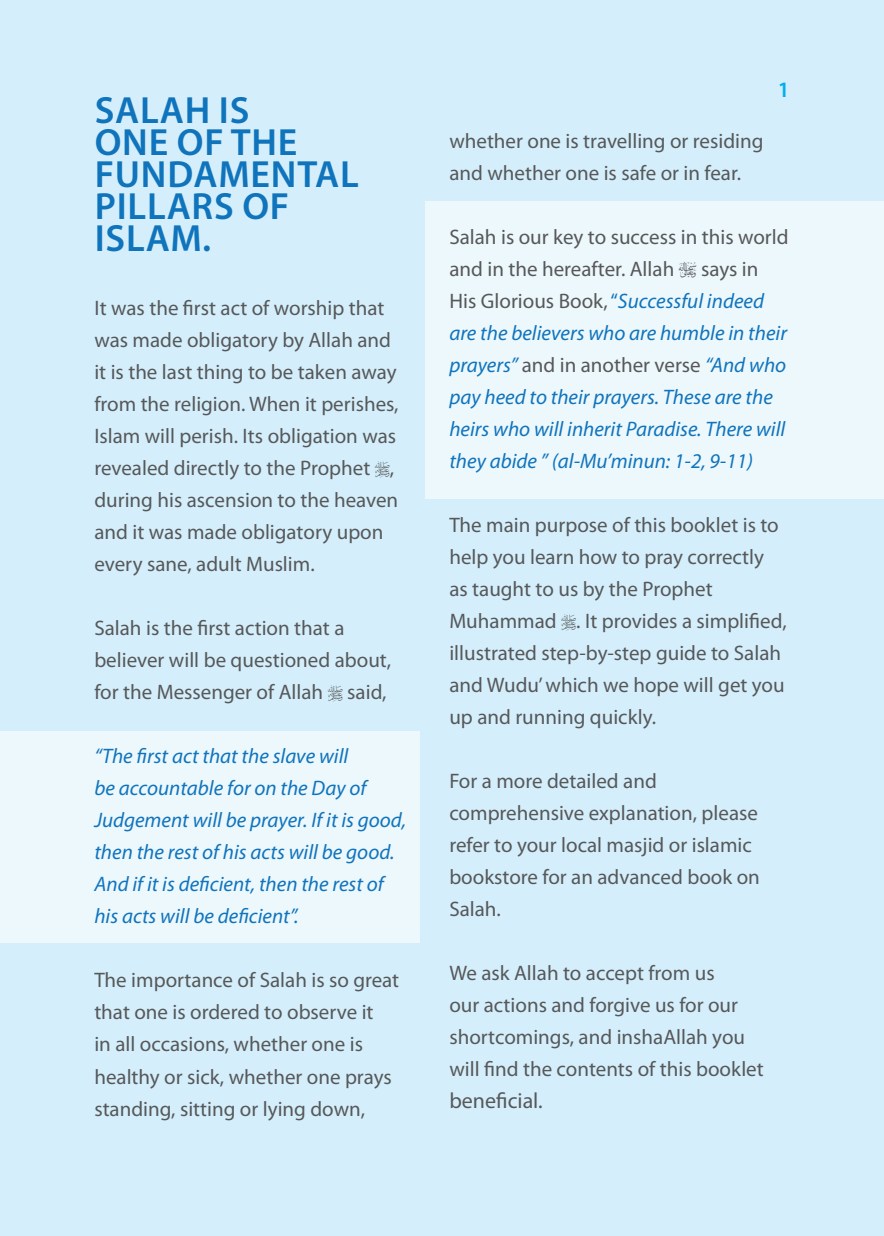
<style>
.page{position:relative;width:884px;height:1236px;background:#fff}
.page>*{position:absolute;margin:0;border:0;box-sizing:border-box;transform-origin:0 0}
.t1{font:600 38px/32px "Myriad Pro";letter-spacing:.02em;color:#1074bc}
.t2{font:22px "Myriad Pro";color:#57585a}
.t3{font:600 22px "Myriad Pro";color:#00aeef}
.t4{font:21px/32px "Myriad Pro";color:#57585a}
.t5{font:italic 21px/32px "Myriad Pro";color:#1074bc}
.s1{font-family:"AGA Arabesque"}
.s2{font-style:normal;color:#57585a}
.s3{font-family:"AGA Arabesque";font-style:normal;color:#57585a}
.s4{font-style:normal}
</style>
<div class="page">
<div style="left:0;top:0;width:884px;height:1235px;background:#d4effb"></div>
<div style="left:0;top:730px;width:419px;height:212px;background:#edf8fd"></div>
<div style="left:426px;top:201px;width:458px;height:298px;background:#edf8fd"></div>
<p class="t1" style="left:95px;top:93px;width:266px">SALAH IS<br>ONE OF THE<br>FUNDAMENTAL<br>PILLARS OF<br>ISLAM.</p>
<p class="t4" style="left:94px;top:291px;width:306px">It was the first act of worship that was made obligatory by Allah and it is the last thing to be taken away from the religion. When it perishes, Islam will perish. Its obligation was revealed directly to the Prophet <span class="s1">R</span>, during his ascension to the heaven and it was made obligatory upon every sane, adult Muslim.</p>
<p class="t4" style="left:94px;top:611px;width:298px">Salah is the first action that a believer will be questioned about, for the Messenger of Allah <span class="s1">R</span> said,</p>
<p class="t5" style="left:94px;top:739px;width:313px">“The first act that the slave will<br>be accountable for on the Day of Judgement will be prayer. If it is good, then the rest of his acts will be good.<br>And if it is deficient, then the rest of his acts will be deficient”.</p>
<p class="t4" style="left:94px;top:963px;width:306px">The importance of Salah is so great that one is ordered to observe it<br>in all occasions, whether one is healthy or sick, whether one prays standing, sitting or lying down,</p>
<p class="t4" style="left:449px;top:124px;width:316px">whether one is travelling or residing and whether one is safe or in fear.</p>
<p class="t3" style="left:778px;top:75px;width:13px">1</p>
<p class="t5" style="left:449px;top:220px;width:341px"><span class="s2">Salah is our key to success in this world and in the hereafter. Allah</span> <span class="s3">I</span> <span class="s2">says in His Glorious Book,</span> <span class="s4">“</span>Successful indeed are the believers who are humble in their prayers” <span class="s2">and in another verse</span> “And who pay heed to their prayers. These are the heirs who will inherit Paradise. There will they abide ” (al-Mu’minun: 1-2, 9-11)</p>
<p class="t4" style="left:449px;top:508px;width:339px">The main purpose of this booklet is to help you learn how to pray correctly as taught to us by the Prophet Muhammad <span class="s1">R</span>. It provides a simplified, illustrated step-by-step guide to Salah and Wudu’ which we hope will get you up and running quickly.</p>
<p class="t4" style="left:449px;top:764px;width:312px">For a more detailed and comprehensive explanation, please refer to your local masjid or islamic bookstore for an advanced book on<br>Salah.</p>
<p class="t4" style="left:449px;top:956px;width:316px">We ask Allah to accept from us<br>our actions and forgive us for our shortcomings, and inshaAllah you will find the contents of this booklet</p>
<p class="t2" style="left:449px;top:1087px;width:95px">beneficial.</p>
</div>
